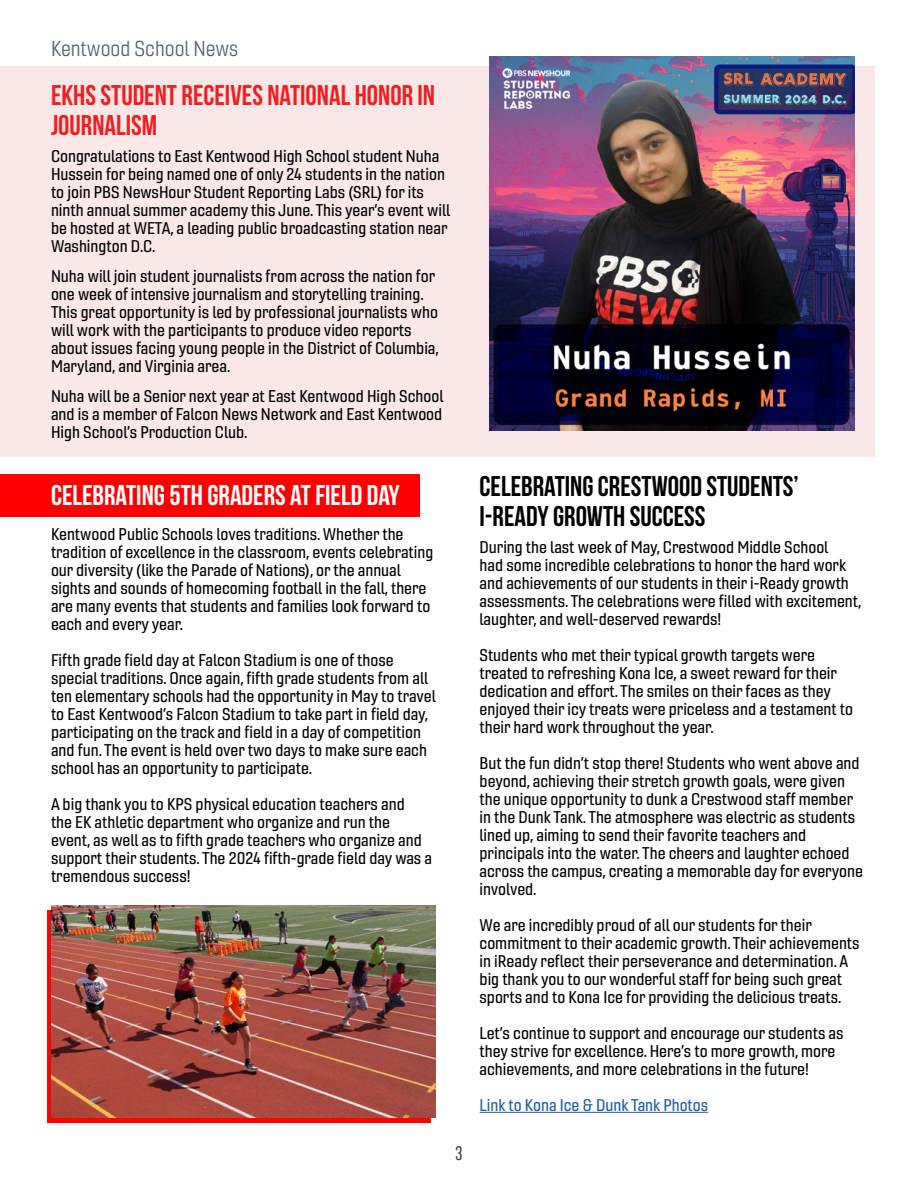
<style>
.page{position:relative;width:918px;height:1188px;background:#fff}
.page>*{position:absolute;margin:0;border:0;box-sizing:border-box;transform-origin:0 0}
.t1{font:28.5px/30px "Bebas Neue";color:#000}
.t2{font:28.5px/30px "Bebas Neue";color:#ed2124}
.t3{font:28.5px "Bebas Neue";color:#fff}
.t4{font:21px "Gineso Nor Boo";color:#546070}
.t5{font:200 18px "Balboa";color:#414042}
.t6{font:16.5px/18px "Gineso Nor Med";color:#000}
.t7{font:16.5px "Gineso Nor Med";color:#215e9e}
</style>
<div class="page">
<div style="left:0;top:474px;width:419px;height:43px;background:#f00"></div>
<div style="left:0;top:66px;width:875px;height:391px;background:#fae7e7"></div>
<img style="left:490px;top:57px;width:364px;height:373px">
<hr style="left:480px;top:1112px;width:228px;height:1px;background:#215e9e">
<div style="left:47px;top:910px;width:384px;height:213px;background:#f00"></div>
<img style="left:52px;top:905px;width:384px;height:213px">
<p class="t4" style="left:51px;top:36px;width:189px">Kentwood School News</p>
<h1 class="t2" style="left:51px;top:80px;width:386px">EKHS STUDENT RECEIVES NATIONAL HONOR IN<br>JOURNALISM</h1>
<p class="t6" style="left:51px;top:147px;width:401px">Congratulations to East Kentwood High School student Nuha Hussein for being named one of only 24 students in the nation to join PBS NewsHour Student Reporting Labs (SRL) for its ninth annual summer academy this June. This year’s event will be hosted at WETA, a leading public broadcasting station near Washington D.C.</p>
<p class="t6" style="left:51px;top:267px;width:390px">Nuha will join student journalists from across the nation for one week of intensive journalism and storytelling training.<br>This great opportunity is led by professional journalists who will work with the participants to produce video reports about issues facing young people in the District of Columbia, Maryland, and Virginia area.</p>
<p class="t6" style="left:51px;top:387px;width:394px;text-align:justify">Nuha will be a Senior next year at East Kentwood High School and is a member of Falcon News Network and East Kentwood High School’s Production Club.</p>
<h1 class="t3" style="left:51px;top:480px;width:350px">CELEBRATING 5TH GRADERS AT FIELD DAY</h1>
<p class="t6" style="left:51px;top:525px;width:384px">Kentwood Public Schools loves traditions. Whether the tradition of excellence in the classroom, events celebrating our diversity (like the Parade of Nations), or the annual sights and sounds of homecoming football in the fall, there are many events that students and families look forward to each and every year.</p>
<p class="t6" style="left:51px;top:651px;width:386px">Fifth grade field day at Falcon Stadium is one of those special traditions. Once again, fifth grade students from all ten elementary schools had the opportunity in May to travel to East Kentwood’s Falcon Stadium to take part in field day, participating on the track and field in a day of competition and fun. The event is held over two days to make sure each school has an opportunity to participate.</p>
<p class="t6" style="left:51px;top:795px;width:383px">A big thank you to KPS physical education teachers and<br>the EK athletic department who organize and run the event, as well as to fifth grade teachers who organize and support their students. The 2024 fifth-grade field day was a tremendous success!</p>
<p class="t5" style="left:455px;top:1144px;width:9px">3</p>
<h1 class="t1" style="left:480px;top:470px;width:321px">CELEBRATING CRESTWOOD STUDENTS’<br>I-READY GROWTH SUCCESS</h1>
<p class="t6" style="left:480px;top:538px;width:384px">During the last week of May, Crestwood Middle School<br>had some incredible celebrations to honor the hard work and achievements of our students in their i-Ready growth assessments. The celebrations were filled with excitement, laughter, and well-deserved rewards!</p>
<p class="t6" style="left:480px;top:646px;width:375px">Students who met their typical growth targets were treated to refreshing Kona Ice, a sweet reward for their dedication and effort. The smiles on their faces as they enjoyed their icy treats were priceless and a testament to their hard work throughout the year.</p>
<p class="t6" style="left:480px;top:754px;width:385px">But the fun didn’t stop there! Students who went above and beyond, achieving their stretch growth goals, were given the unique opportunity to dunk a Crestwood staff member in the Dunk Tank. The atmosphere was electric as students lined up, aiming to send their favorite teachers and principals into the water. The cheers and laughter echoed across the campus, creating a memorable day for everyone involved.</p>
<p class="t6" style="left:480px;top:916px;width:382px">We are incredibly proud of all our students for their commitment to their academic growth. Their achievements in iReady reflect their perseverance and determination. A big thank you to our wonderful staff for being such great sports and to Kona Ice for providing the delicious treats.</p>
<p class="t6" style="left:480px;top:1024px;width:366px">Let’s continue to support and encourage our students as they strive for excellence. Here’s to more growth, more achievements, and more celebrations in the future!</p>
<p class="t7" style="left:480px;top:1095px;width:230px">Link to Kona Ice &amp; Dunk Tank Photos</p>
</div>
